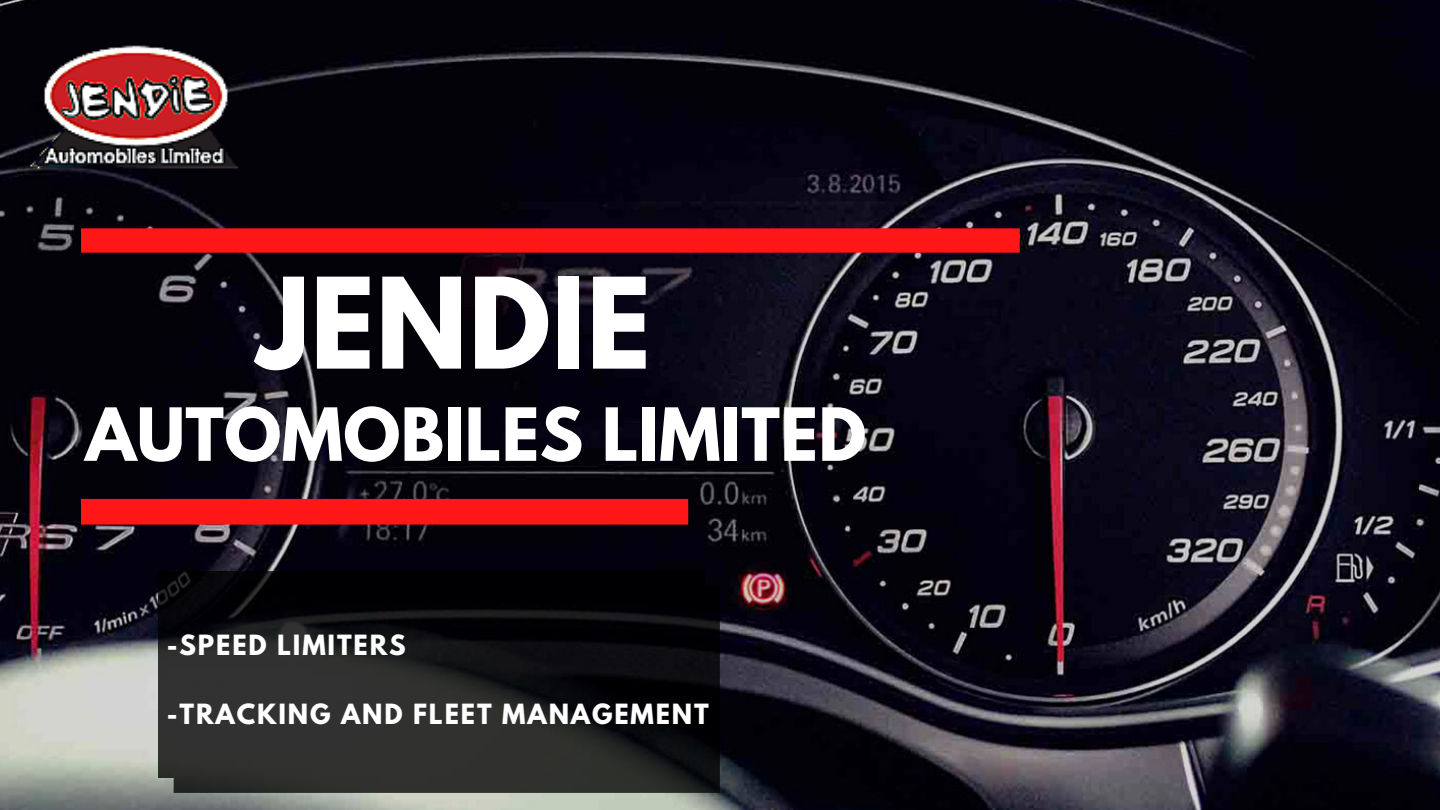
<style>
.page{position:relative;width:1440px;height:810px;background:#fff}
.page>*{position:absolute;margin:0;border:0;box-sizing:border-box;transform-origin:0 0}
.t1{font:700 111.5px "League Spartan";letter-spacing:.005em;color:#fff}
.t2{font:700 64.9px "League Spartan";letter-spacing:.005em;color:#fff}
.t3{font:700 24.7px "League Spartan";letter-spacing:.075em;color:#fff}
</style>
<div class="page">
<img style="left:0;top:0;width:1440px;height:810px">
<img style="left:0;top:40px;width:252px;height:145px">
<svg style="left:81px;top:228px;width:939px;height:25px;background:#f81515"></svg>
<div style="left:81px;top:499px;width:607px;height:26px;background:#ff1616"></div>
<svg style="left:174px;top:587px;width:546px;height:206px;background:#212321"></svg>
<svg style="left:158px;top:571px;width:546px;height:206px;background:#1a1a1b"></svg>
<h1 class="t1" style="left:257px;top:268px;width:395px">JENDIE</h1>
<h2 class="t2" style="left:85px;top:402px;width:782px">AUTOMOBILES LIMITED</h2>
<p class="t3" style="left:167px;top:632px;width:241px">-SPEED LIMITERS</p>
<p class="t3" style="left:167px;top:701px;width:544px">-TRACKING AND FLEET MANAGEMENT</p>
</div>
